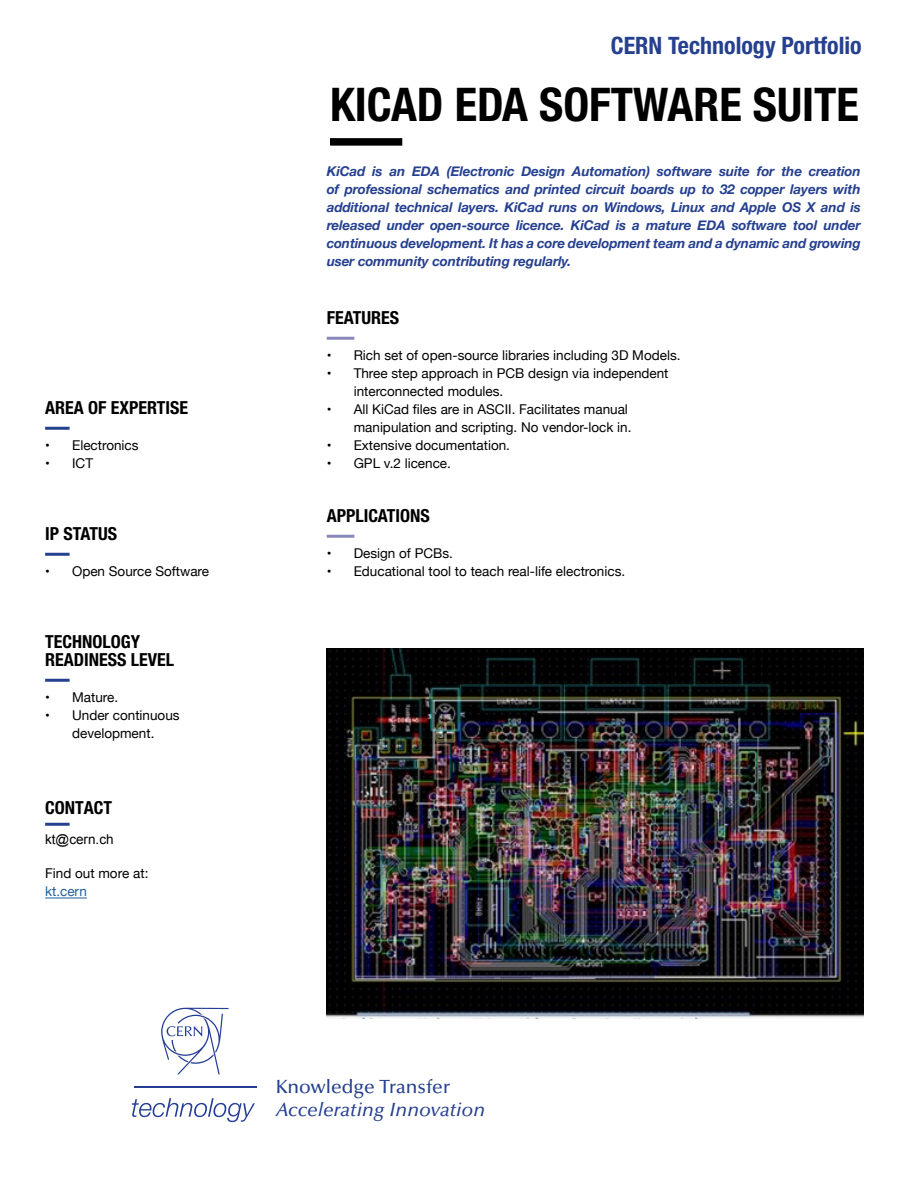
<style>
.page{position:relative;width:918px;height:1188px;background:#fff}
.page>*{position:absolute;margin:0;border:0;box-sizing:border-box;transform-origin:0 0}
.t1{font:700 condensed 46.5px "Helvetica Neue";color:#000}
.t2{font:700 condensed 24px "Helvetica Neue";color:#25408f}
.t3{font:italic 500 19.2px "Optima";color:#25408f}
.t4{font:500 19.2px "Optima";color:#25408f}
.t5{font:700 condensed 18px/18px "Helvetica Neue";color:#000}
.t6{font:13.5px/18px "Helvetica Neue";color:#000}
.t7{font:italic 700 13.5px/18px "Helvetica Neue";letter-spacing:-.01em;color:#25408f;text-align:justify}
.t8{font:13.5px "Arial";color:#000}
.t9{font:13.5px "Helvetica Neue";color:#215e9e}
</style>
<div class="page">
<svg style="left:161px;top:1008px;width:68px;height:66px"></svg>
<svg style="left:132px;top:1098px;width:123px;height:24px"></svg>
<hr style="left:134px;top:1087px;width:123px;height:1px;background:#233d94">
<hr style="left:45px;top:823px;width:25px;height:3px;background:#25408f">
<hr style="left:45px;top:898px;width:42px;height:1px;background:#215e9e">
<div style="left:330px;top:138px;width:72px;height:8px;background:#000"></div>
<hr style="left:45px;top:427px;width:25px;height:3px;background:#25408f">
<hr style="left:45px;top:553px;width:25px;height:3px;background:#25408f">
<hr style="left:327px;top:337px;width:27px;height:3px;background:#8889ba">
<hr style="left:327px;top:535px;width:27px;height:3px;background:#8889ba">
<hr style="left:45px;top:679px;width:25px;height:3px;background:#25408f">
<img style="left:327px;top:649px;width:537px;height:369px">
<h3 class="t5" style="left:45px;top:398px;width:144px">AREA OF EXPERTISE</h3>
<p class="t6" style="left:45px;top:437px;width:95px">• Electronics</p>
<p class="t6" style="left:45px;top:455px;width:49px">• ICT</p>
<h3 class="t5" style="left:45px;top:524px;width:73px">IP STATUS</h3>
<p class="t6" style="left:45px;top:563px;width:166px">• Open Source Software</p>
<h3 class="t5" style="left:45px;top:632px;width:130px">TECHNOLOGY<br>READINESS LEVEL</h3>
<p class="t6" style="left:45px;top:689px;width:75px">• Mature.</p>
<p class="t6" style="left:45px;top:707px;width:136px;text-align:center">• Under continuous development.</p>
<h3 class="t5" style="left:45px;top:798px;width:68px">CONTACT</h3>
<p class="t8" style="left:45px;top:830px;width:70px">kt@cern.ch</p>
<p class="t6" style="left:45px;top:865px;width:105px">Find out more at:</p>
<p class="t9" style="left:45px;top:881px;width:43px">kt.cern</p>
<h2 class="t2" style="left:611px;top:31px;width:252px">CERN Technology Portfolio</h2>
<h1 class="t1" style="left:330px;top:76px;width:530px">KICAD EDA SOFTWARE SUITE</h1>
<p class="t7" style="left:327px;top:163px;width:536px">KiCad is an EDA (Electronic Design Automation) software suite for the creation of professional schematics and printed circuit boards up to 32 copper layers with additional technical layers. KiCad runs on Windows, Linux and Apple OS X and is released under open-source licence. KiCad is a mature EDA software tool under continuous development. It has a core development team and a dynamic and growing user community contributing regularly.</p>
<h3 class="t5" style="left:327px;top:308px;width:74px">FEATURES</h3>
<p class="t6" style="left:327px;top:347px;width:355px">• Rich set of open-source libraries including 3D Models.</p>
<p class="t6" style="left:354px;top:365px;width:316px;text-indent:-27px">• Three step approach in PCB design via independent interconnected modules.</p>
<p class="t6" style="left:327px;top:401px;width:306px;text-align:right">• All KiCad files are in ASCII. Facilitates manual manipulation and scripting. No vendor-lock in.</p>
<p class="t6" style="left:327px;top:437px;width:185px">• Extensive documentation.</p>
<p class="t6" style="left:327px;top:455px;width:126px">• GPL v.2 licence.</p>
<h3 class="t5" style="left:327px;top:506px;width:104px">APPLICATIONS</h3>
<p class="t6" style="left:327px;top:545px;width:128px">• Design of PCBs.</p>
<p class="t6" style="left:327px;top:563px;width:300px">• Educational tool to teach real-life electronics.</p>
<h3 class="t4" style="left:276px;top:1076px;width:176px">Knowledge Transfer</h3>
<h3 class="t3" style="left:276px;top:1099px;width:211px">Accelerating Innovation</h3>
</div>
